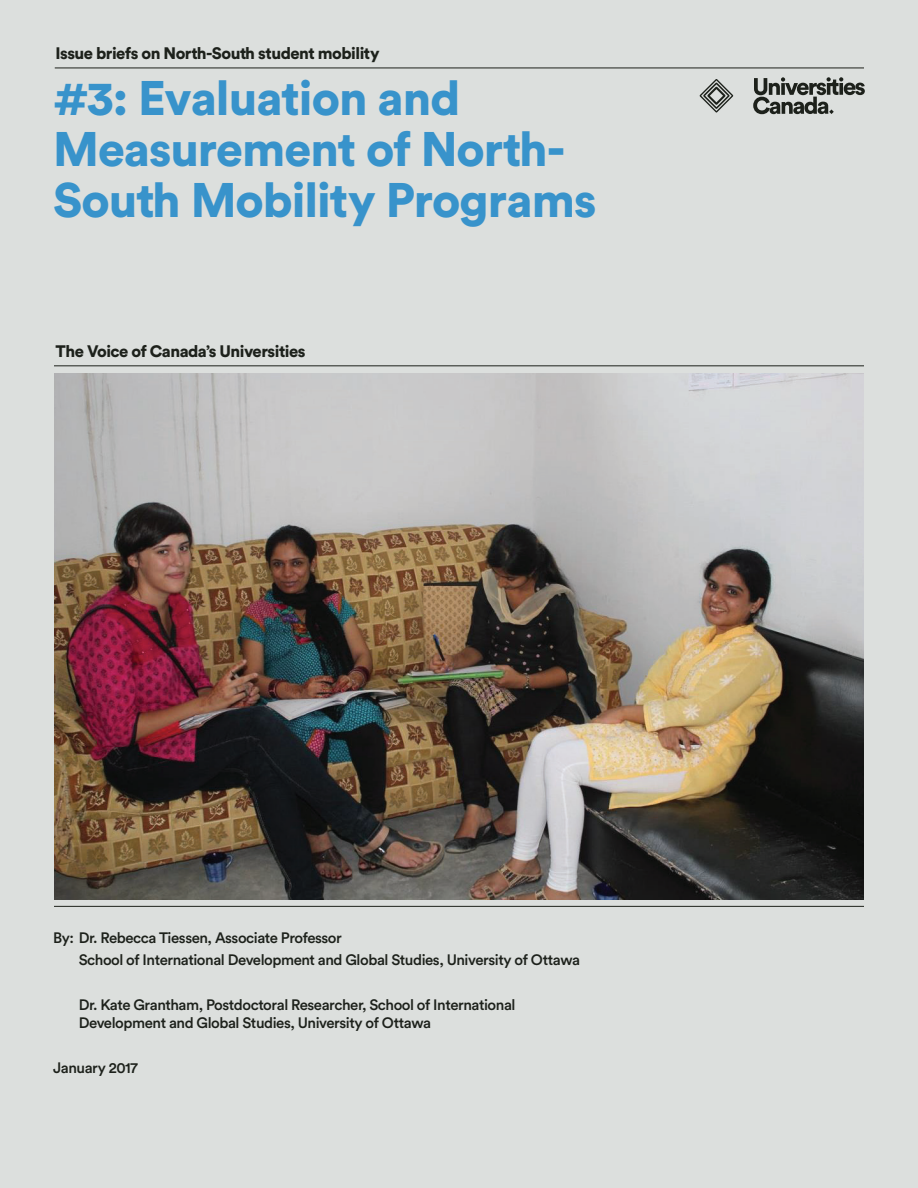
<style>
.page{position:relative;width:918px;height:1188px;background:#dcdfdd}
.page>*{position:absolute;margin:0;border:0;box-sizing:border-box;transform-origin:0 0}
.t1{font:900 48px/51px "Circular Std";letter-spacing:-.02em;color:#3893cb}
.t2{font:900 16.5px "Circular Std";letter-spacing:-.03em;color:#1d211b}
.t3{font:500 15px/22.5px "Circular Std";letter-spacing:-.03em;color:#1d211b}
.t4{font:900 10.5px "Circular Std";letter-spacing:-.015em;color:#1d211b}
</style>
<div class="page">
<hr style="left:54px;top:366px;width:810px;height:1px;background:#1d211b">
<hr style="left:54px;top:906px;width:810px;height:1px;background:#1d211b">
<img style="left:54px;top:374px;width:810px;height:525px">
<hr style="left:55px;top:68px;width:809px;height:1px;background:#1d211b">
<svg style="left:753px;top:77px;width:112px;height:37px"></svg>
<svg style="left:700px;top:79px;width:33px;height:34px"></svg>
<p class="t2" style="left:56px;top:42px;width:326px">Issue briefs on North-South student mobility</p>
<p class="t4" style="left:154px;top:52px;width:216px">Evaluation and Measurement of North-South</p>
<h1 class="t1" style="left:53px;top:72px;width:545px">#3: Evaluation and<br>Measurement of North-<br>South Mobility Programs</h1>
<p class="t2" style="left:56px;top:340px;width:252px">The Voice of Canada’s Universities</p>
<p class="t3" style="left:79px;top:926px;width:503px;text-indent:-26px">By: Dr. Rebecca Tiessen, Associate Professor<br>School of International Development and Global Studies, University of Ottawa</p>
<p class="t3" style="left:79px;top:996px;width:438px;line-height:18px">Dr. Kate Grantham, Postdoctoral Researcher, School of International<br>Development and Global Studies, University of Ottawa</p>
<p class="t3" style="left:53px;top:1057px;width:86px">January 2017</p>
</div>
